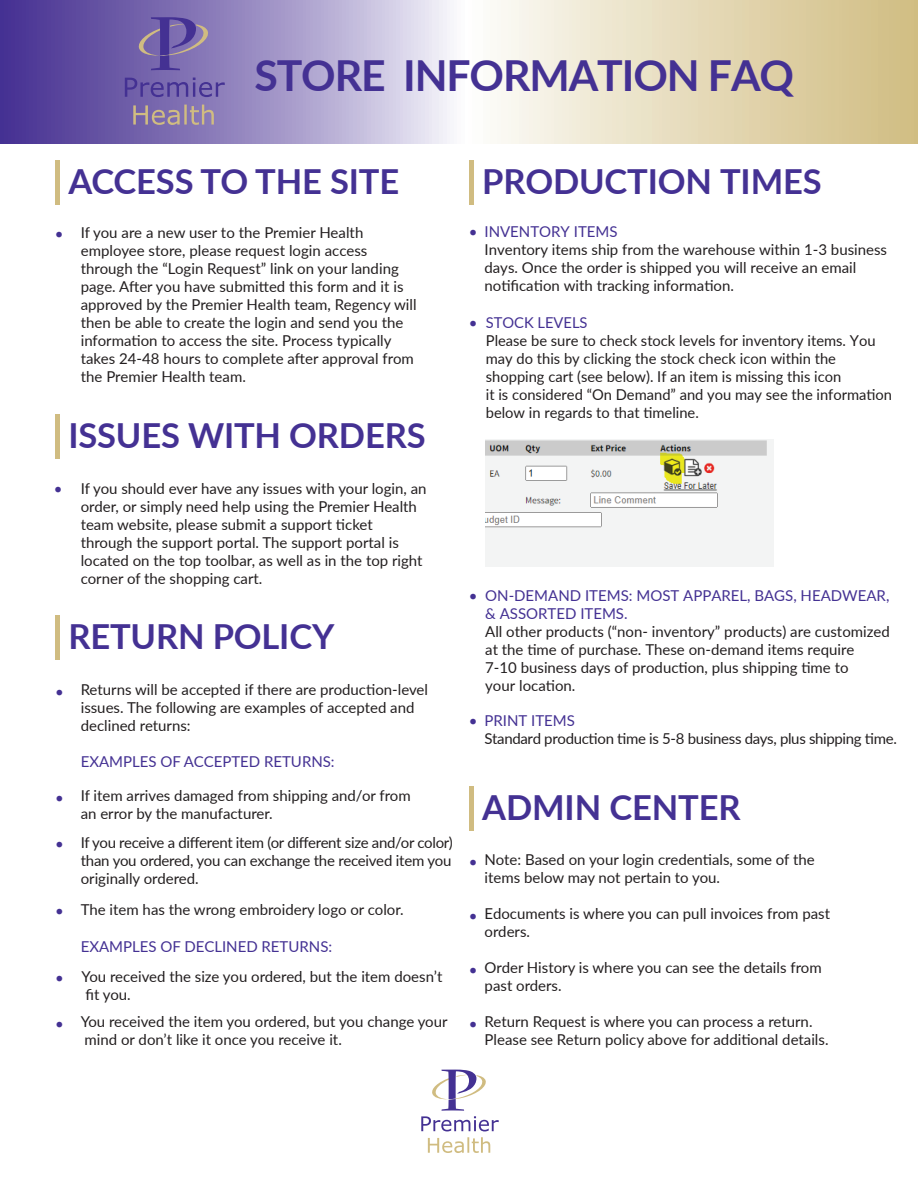
<style>
.page{position:relative;width:918px;height:1188px;background:#fff}
.page>*{position:absolute;margin:0;border:0;box-sizing:border-box;transform-origin:0 0}
.t1{font:700 42.75px "Lato";letter-spacing:-.025em;color:#443193}
.t2{font:700 34.5px "Lato";letter-spacing:-.005em;color:#443193}
.t3{font:15px/18px "Lato";color:#231f20}
.t4{font:15px/18px "Lato";color:#443193}
.t5{font:15px "Lato";letter-spacing:-.02em;color:#231f20}
</style>
<div class="page">
<svg style="left:428px;top:1137px;width:62px;height:16px"></svg>
<svg style="left:421px;top:1070px;width:78px;height:61px"></svg>
<div style="left:55px;top:160px;width:5px;height:45px;background:#d0bc81"></div>
<div style="left:55px;top:414px;width:5px;height:45px;background:#d0bc81"></div>
<div style="left:55px;top:616px;width:5px;height:44px;background:#d0bc81"></div>
<div style="left:469px;top:160px;width:5px;height:45px;background:#d0bc81"></div>
<div style="left:469px;top:786px;width:5px;height:45px;background:#d0bc81"></div>
<img style="left:486px;top:440px;width:288px;height:127px">
<svg style="left:0;top:0;width:917px;height:143px;background:#c2b6bf"></svg>
<svg style="left:137px;top:17px;width:73px;height:53px;background:#7766a7"></svg>
<svg style="left:133px;top:105px;width:81px;height:20px;background:#9786a1"></svg>
<svg style="left:125px;top:78px;width:100px;height:19px;background:#6d5ca8"></svg>
<h1 class="t1" style="left:254px;top:44px;width:541px">STORE INFORMATION FAQ</h1>
<h2 class="t2" style="left:68px;top:156px;width:332px">ACCESS TO THE SITE</h2>
<p class="t4" style="left:55px;top:224px;width:10px">•</p>
<p class="t3" style="left:81px;top:223px;width:337px">If you are a new user to the Premier Health employee store, please request login access through the “Login Request” link on your landing page. After you have submitted this form and it is approved by the Premier Health team, Regency will then be able to create the login and send you the information to access the site. Process typically takes 24-48 hours to complete after approval from the Premier Health team.</p>
<h2 class="t2" style="left:68px;top:410px;width:359px">ISSUES WITH ORDERS</h2>
<p class="t4" style="left:54px;top:479px;width:10px">•</p>
<p class="t3" style="left:81px;top:479px;width:347px">If you should ever have any issues with your login, an order, or simply need help using the Premier Health team website, please submit a support ticket through the support portal. The support portal is located on the top toolbar, as well as in the top right corner of the shopping cart.</p>
<h2 class="t2" style="left:68px;top:611px;width:267px">RETURN POLICY</h2>
<p class="t4" style="left:55px;top:681px;width:10px">•</p>
<p class="t4" style="left:55px;top:787px;width:10px">•</p>
<p class="t4" style="left:55px;top:834px;width:10px">•</p>
<p class="t4" style="left:55px;top:901px;width:10px">•</p>
<p class="t4" style="left:55px;top:968px;width:10px">•</p>
<p class="t4" style="left:55px;top:1014px;width:10px">•</p>
<p class="t3" style="left:81px;top:680px;width:349px">Returns will be accepted if there are production-level issues. The following are examples of accepted and declined returns:</p>
<p class="t4" style="left:81px;top:752px;width:256px">EXAMPLES OF ACCEPTED RETURNS:</p>
<p class="t3" style="left:81px;top:786px;width:332px">If item arrives damaged from shipping and/or from an error by the manufacturer.</p>
<p class="t3" style="left:81px;top:833px;width:374px;text-align:justify">If you receive a different item (or different size and/or color) than you ordered, you can exchange the received item you originally ordered.</p>
<p class="t3" style="left:81px;top:900px;width:325px">The item has the wrong embroidery logo or color.</p>
<p class="t4" style="left:81px;top:937px;width:253px">EXAMPLES OF DECLINED RETURNS:</p>
<p class="t3" style="left:82px;top:967px;width:362px">You received the size you ordered, but the item doesn’t fit you.</p>
<p class="t3" style="left:81px;top:1012px;width:368px">You received the item you ordered, but you change your mind or don’t like it once you receive it.</p>
<p class="t4" style="left:469px;top:222px;width:10px">•</p>
<h2 class="t2" style="left:482px;top:156px;width:341px">PRODUCTION TIMES</h2>
<p class="t4" style="left:484px;top:222px;width:135px">INVENTORY ITEMS</p>
<p class="t3" style="left:484px;top:240px;width:404px">Inventory items ship from the warehouse within 1-3 business days. Once the order is shipped you will receive an email notification with tracking information.</p>
<p class="t4" style="left:469px;top:313px;width:120px">• STOCK LEVELS</p>
<p class="t3" style="left:486px;top:331px;width:408px">Please be sure to check stock levels for inventory items. You may do this by clicking the stock check icon within the shopping cart (see below). If an item is missing this icon<br>it is considered “On Demand” and you may see the information below in regards to that timeline.</p>
<p class="t4" style="left:469px;top:586px;width:10px">•</p>
<p class="t4" style="left:469px;top:711px;width:10px">•</p>
<p class="t4" style="left:485px;top:586px;width:406px">ON-DEMAND ITEMS: MOST APPAREL, BAGS, HEADWEAR, &amp; ASSORTED ITEMS.</p>
<p class="t3" style="left:485px;top:622px;width:406px">All other products (“non- inventory” products) are customized at the time of purchase. These on-demand items require 7-10 business days of production, plus shipping time to<br>your location.</p>
<p class="t4" style="left:484px;top:711px;width:92px">PRINT ITEMS</p>
<p class="t5" style="left:484px;top:728px;width:414px">Standard production time is 5-8 business days, plus shipping time.</p>
<h2 class="t2" style="left:482px;top:782px;width:260px">ADMIN CENTER</h2>
<p class="t3" style="left:485px;top:850px;width:332px">Note: Based on your login credentials, some of the items below may not pertain to you.</p>
<p class="t3" style="left:485px;top:904px;width:347px">Edocuments is where you can pull invoices from past orders.</p>
<p class="t3" style="left:485px;top:958px;width:339px">Order History is where you can see the details from past orders.</p>
<p class="t3" style="left:485px;top:1012px;width:345px">Return Request is where you can process a return.<br>Please see Return policy above for additional details.</p>
<p class="t4" style="left:469px;top:851px;width:10px">•</p>
<p class="t4" style="left:469px;top:906px;width:10px">•</p>
<p class="t4" style="left:469px;top:960px;width:10px">•</p>
<p class="t4" style="left:469px;top:1014px;width:10px">•</p>
</div>
